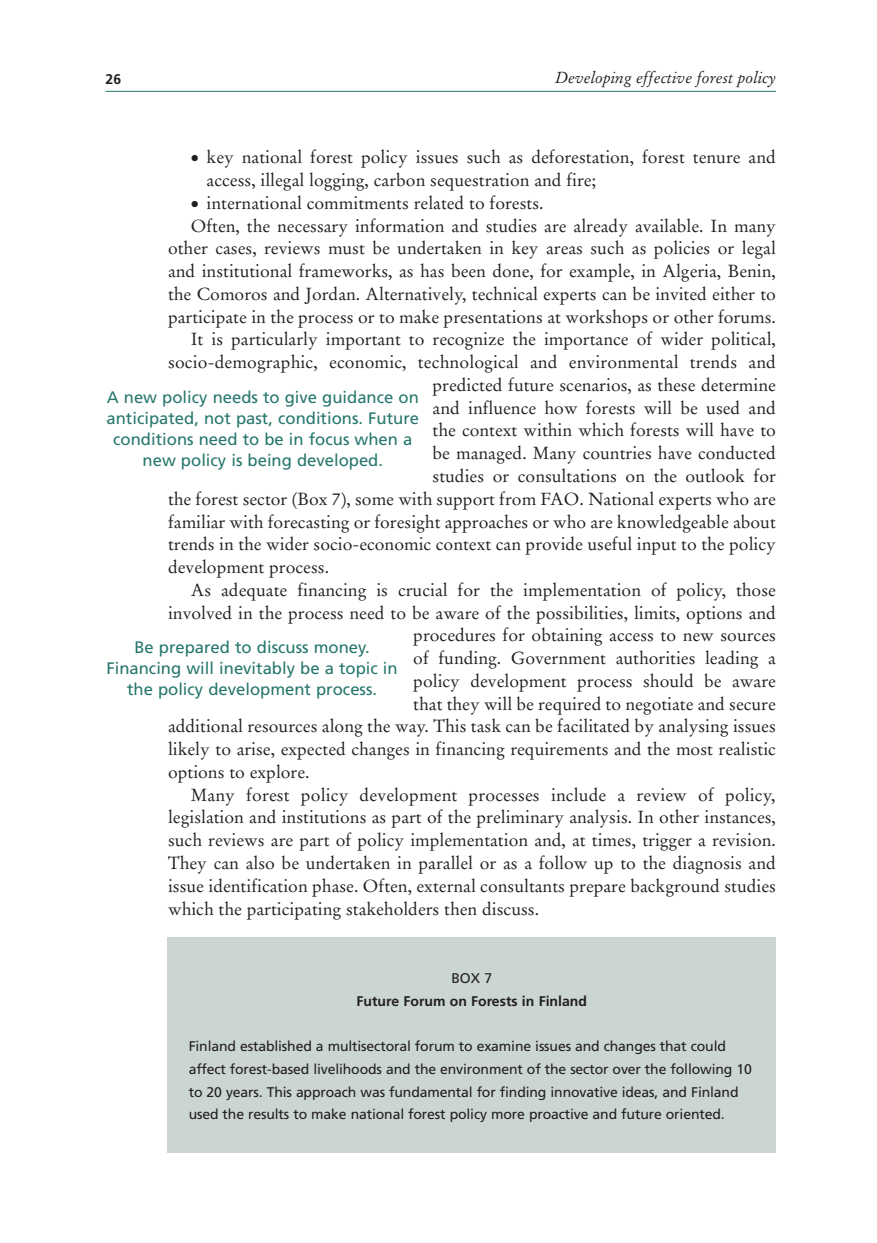
<style>
.page{position:relative;width:877px;height:1243px;background:#fff}
.page>*{position:absolute;margin:0;border:0;box-sizing:border-box;transform-origin:0 0}
.t1{font:17.5px "Stempel Garamond LT Std";color:#231f20}
.t2{font:16.62px/21px "Frutiger LT Std";color:#27776e;text-align:center}
.t3{font:italic 15.75px "Stempel Garamond LT Std";color:#231f20}
.t4{font:14px/22.8px "Frutiger LT Std";letter-spacing:-.01em;color:#231f20}
.t5{font:700 14px "Frutiger LT Std";color:#231f20}
</style>
<div class="page">
<hr style="left:105px;top:91px;width:670px;height:1px;background:#27776e">
<div style="left:167px;top:937px;width:608px;height:215px;background:#cbd5d4"></div>
<p class="t5" style="left:105px;top:73px;width:17px">26</p>
<p class="t3" style="left:554px;top:71px;width:222px">Developing effective forest policy</p>
<p class="t1" style="left:206px;top:150px;width:570px">key national forest policy issues such as deforestation, forest tenure and</p>
<p class="t1" style="left:206px;top:172px;width:391px">access, illegal logging, carbon sequestration and fire;</p>
<p class="t1" style="left:206px;top:195px;width:338px">international commitments related to forests.</p>
<p class="t1" style="left:191px;top:218px;width:586px">Often, the necessary information and studies are already available. In many</p>
<p class="t1" style="left:168px;top:241px;width:609px">other cases, reviews must be undertaken in key areas such as policies or legal</p>
<p class="t1" style="left:168px;top:263px;width:609px">and institutional frameworks, as has been done, for example, in Algeria, Benin,</p>
<p class="t1" style="left:168px;top:286px;width:609px">the Comoros and Jordan. Alternatively, technical experts can be invited either to</p>
<p class="t1" style="left:168px;top:309px;width:609px">participate in the process or to make presentations at workshops or other forums.</p>
<p class="t1" style="left:191px;top:332px;width:586px">It is particularly important to recognize the importance of wider political,</p>
<p class="t1" style="left:168px;top:354px;width:609px">socio-demographic, economic, technological and environmental trends and</p>
<p class="t1" style="left:432px;top:377px;width:345px">predicted future scenarios, as these determine</p>
<p class="t1" style="left:432px;top:400px;width:344px">and influence how forests will be used and</p>
<p class="t1" style="left:432px;top:423px;width:344px">the context within which forests will have to</p>
<p class="t1" style="left:432px;top:445px;width:345px">be managed. Many countries have conducted</p>
<p class="t1" style="left:432px;top:468px;width:344px">studies or consultations on the outlook for</p>
<p class="t1" style="left:168px;top:491px;width:609px">the forest sector (Box 7), some with support from FAO. National experts who are</p>
<p class="t1" style="left:168px;top:514px;width:609px">familiar with forecasting or foresight approaches or who are knowledgeable about</p>
<p class="t1" style="left:168px;top:536px;width:609px">trends in the wider socio-economic context can provide useful input to the policy</p>
<p class="t1" style="left:168px;top:559px;width:162px">development process.</p>
<p class="t1" style="left:191px;top:582px;width:586px">As adequate financing is crucial for the implementation of policy, those</p>
<p class="t1" style="left:168px;top:605px;width:609px">involved in the process need to be aware of the possibilities, limits, options and</p>
<p class="t1" style="left:413px;top:627px;width:364px">procedures for obtaining access to new sources</p>
<p class="t1" style="left:413px;top:650px;width:364px">of funding. Government authorities leading a</p>
<p class="t1" style="left:413px;top:673px;width:364px">policy development process should be aware</p>
<p class="t1" style="left:413px;top:696px;width:364px">that they will be required to negotiate and secure</p>
<p class="t1" style="left:168px;top:718px;width:609px">additional resources along the way. This task can be facilitated by analysing issues</p>
<p class="t1" style="left:168px;top:741px;width:609px">likely to arise, expected changes in financing requirements and the most realistic</p>
<p class="t1" style="left:168px;top:764px;width:143px">options to explore.</p>
<p class="t1" style="left:191px;top:787px;width:586px">Many forest policy development processes include a review of policy,</p>
<p class="t1" style="left:168px;top:809px;width:609px">legislation and institutions as part of the preliminary analysis. In other instances,</p>
<p class="t1" style="left:168px;top:832px;width:609px">such reviews are part of policy implementation and, at times, trigger a revision.</p>
<p class="t1" style="left:168px;top:855px;width:609px">They can also be undertaken in parallel or as a follow up to the diagnosis and</p>
<p class="t1" style="left:168px;top:878px;width:609px">issue identification phase. Often, external consultants prepare background studies</p>
<p class="t1" style="left:168px;top:900px;width:372px">which the participating stakeholders then discuss.</p>
<p class="t2" style="left:106px;top:387px;width:314px">A new policy needs to give guidance on anticipated, not past, conditions. Future conditions need to be in focus when a new policy is being developed.</p>
<p class="t2" style="left:106px;top:637px;width:293px">Be prepared to discuss money.<br>Financing will inevitably be a topic in the policy development process.</p>
<p class="t4" style="left:451px;top:967px;width:42px">BOX 7</p>
<p class="t5" style="left:356px;top:994px;width:232px">Future Forum on Forests in Finland</p>
<p class="t4" style="left:189px;top:1035px;width:564px">Finland established a multisectoral forum to examine issues and changes that could affect forest-based livelihoods and the environment of the sector over the following 10 to 20 years. This approach was fundamental for finding innovative ideas, and Finland used the results to make national forest policy more proactive and future oriented.</p>
</div>
